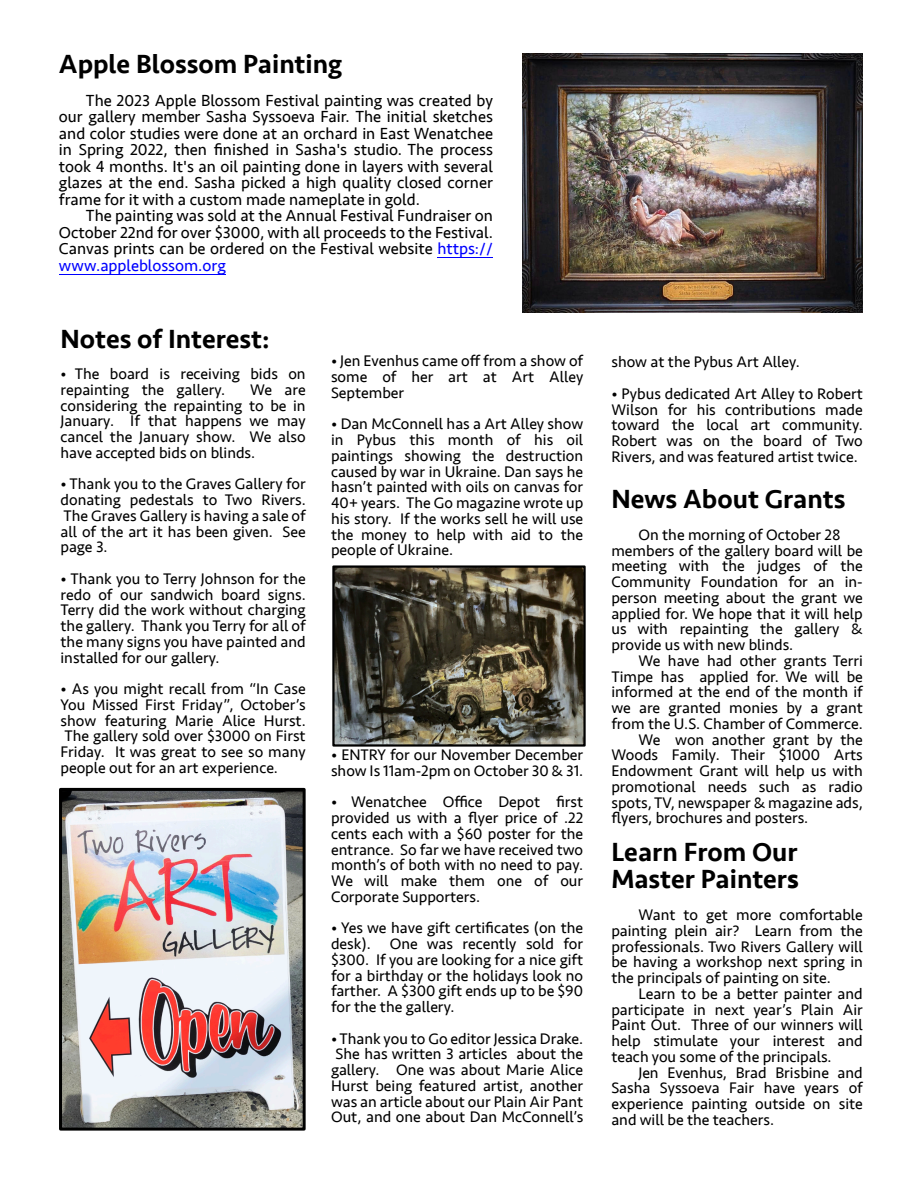
<style>
.page{position:relative;width:918px;height:1188px;background:#fff}
.page>*{position:absolute;margin:0;border:0;box-sizing:border-box;transform-origin:0 0}
.t1{font:500 27px/27px "Seravek";color:#000}
.t2{font:16.5px/16.5px "Seravek";color:#000;text-align:justify}
.t3{font:15.75px/15.8px "Seravek";color:#000;text-align:justify}
.s1{color:#00f}
.s2{font-weight:700}
</style>
<div class="page">
<hr style="left:437px;top:257px;width:56px;height:1px;background:#00f">
<hr style="left:59px;top:274px;width:167px;height:1px;background:#00f">
<img style="left:523px;top:53px;width:340px;height:260px">
<img style="left:63px;top:792px;width:239px;height:335px">
<div style="left:59px;top:788px;width:247px;height:343px;border:3px solid #000"></div>
<img style="left:335px;top:568px;width:248px;height:176px">
<div style="left:332px;top:565px;width:254px;height:182px;border:2px solid #000"></div>
<h1 class="t1" style="left:59px;top:51px;width:285px">Apple Blossom Painting</h1>
<p class="t2" style="left:59px;top:92px;width:436px;text-indent:27px">The 2023 Apple Blossom Festival painting was created by our gallery member Sasha Syssoeva Fair. The initial sketches and color studies were done at an orchard in East Wenatchee in Spring 2022, then finished in Sasha's studio. The process took 4 months. It's an oil painting done in layers with several glazes at the end. Sasha picked a high quality closed corner frame for it with a custom made nameplate in gold.</p>
<p class="t2" style="left:59px;top:208px;width:436px;text-indent:27px">The painting was sold at the Annual Festival Fundraiser on October 22nd for over $3000, with all proceeds to the Festival.<br>Canvas prints can be ordered on the Festival website <span class="s1">https:// www.appleblossom.org</span></p>
<h1 class="t1" style="left:61px;top:326px;width:211px">Notes of Interest:</h1>
<p class="t3" style="left:61px;top:366px;width:247px">• The board is receiving bids on repainting the gallery.</p>
<p class="t3" style="left:61px;top:382px;width:247px;text-indent:190px">We are considering the repainting to be in January. If that happens we may cancel the January show. We also have accepted bids on blinds.</p>
<p class="t3" style="left:61px;top:477px;width:247px">• Thank you to the Graves Gallery for donating pedestals to Two Rivers.<br>The Graves Gallery is having a sale of all of the art it has been given. See page 3.</p>
<p class="t3" style="left:61px;top:571px;width:247px">• Thank you to Terry Johnson for the redo of our sandwich board signs.<br>Terry did the work without charging the gallery. Thank you Terry for all of the many signs you have painted and installed for our gallery.</p>
<p class="t3" style="left:61px;top:681px;width:247px">• As you might recall from “In Case You Missed First Friday”, October’s show featuring Marie Alice Hurst.<br>The gallery sold over $3000 on First Friday. It was great to see so many people out for an art experience.</p>
<p class="t3" style="left:331px;top:354px;width:254px">• Jen Evenhus came off from a show of some of her art at Art Alley September</p>
<p class="t3" style="left:331px;top:417px;width:254px">• Dan McConnell has a Art Alley show in Pybus this month of his oil paintings showing the destruction caused by war in Ukraine. Dan says he hasn’t painted with oils on canvas for 40+ years. The Go magazine wrote up his story. If the works sell he will use the money to help with aid to the people of Ukraine.</p>
<p class="t3" style="left:331px;top:747px;width:254px">• ENTRY for our November December show Is 11am-2pm on October 30 &amp; 31.</p>
<p class="t3" style="left:331px;top:795px;width:254px">• Wenatchee Office Depot first provided us with a flyer price of .22 cents each with a $60 poster for the entrance. So far we have received two month’s of both with no need to pay.<br>We will make them one of our Corporate Supporters.</p>
<p class="t3" style="left:331px;top:921px;width:254px">• Yes we have gift certificates (on the desk). One was recently sold for $300. If you are looking for a nice gift for a birthday or the holidays look no farther. A $300 gift ends up to be $90 for the the gallery.</p>
<p class="t3" style="left:331px;top:1031px;width:254px">• Thank you to Go editor Jessica Drake.<br>She has written 3 articles about the gallery. One was about Marie Alice Hurst being featured artist, another was an article about our Plain Air Pant Out, and one about Dan McConnell’s</p>
<p class="t3" style="left:611px;top:355px;width:190px">show at the Pybus Art Alley.</p>
<p class="t3" style="left:611px;top:386px;width:253px">• Pybus dedicated Art Alley to Robert Wilson for his contributions made toward the local art community.<br>Robert was on the board of Two Rivers, and was featured artist twice.</p>
<h1 class="t1" style="left:611px;top:486px;width:236px">News About Grants</h1>
<p class="t3" style="left:611px;top:527px;width:253px;text-align:left;text-indent:27px">On the morning of October 28 members of the gallery board will be meeting with the judges of the<br>Community Foundation for an in&shy;person meeting about the grant we applied for. We hope that it will help us with repainting the gallery &amp; provide us with new blinds.</p>
<p class="t3" style="left:638px;top:653px;width:226px">We have had other grants Terri</p>
<p class="t3" style="left:611px;top:669px;width:253px">Timpe has applied for. We will be</p>
<p class="t3" style="left:611px;top:685px;width:253px">informed at the end of the month if</p>
<p class="t3" style="left:611px;top:700px;width:253px">we are granted monies by a grant</p>
<p class="t3" style="left:611px;top:716px;width:253px">from the U.S. Chamber of Commerce.</p>
<p class="t3" style="left:638px;top:732px;width:226px">We won another grant by the</p>
<p class="t3" style="left:611px;top:748px;width:253px">Woods Family. Their $1000 Arts</p>
<p class="t3" style="left:611px;top:763px;width:253px">Endowment Grant will help us with</p>
<p class="t3" style="left:611px;top:779px;width:253px">promotional needs such as radio</p>
<p class="t3" style="left:611px;top:795px;width:253px">spots, TV, newspaper &amp; magazine ads,</p>
<p class="t3" style="left:611px;top:811px;width:198px">flyers, brochures and posters.</p>
<h1 class="t1" style="left:611px;top:839px;width:189px">Learn From Our<br>Master Painter<span class="s2">s</span></h1>
<p class="t3" style="left:611px;top:907px;width:253px;text-indent:27px">Want to get more comfortable painting plein air? Learn from the professionals. Two Rivers Gallery will be having a workshop next spring in the principals of painting on site.</p>
<p class="t3" style="left:611px;top:986px;width:253px;text-indent:27px">Learn to be a better painter and participate in next year’s Plain Air Paint Out. Three of our winners will help stimulate your interest and teach you some of the principals.</p>
<p class="t3" style="left:611px;top:1065px;width:253px;text-indent:27px">Jen Evenhus, Brad Brisbine and Sasha Syssoeva Fair have years of experience painting outside on site and will be the teachers.</p>
</div>
